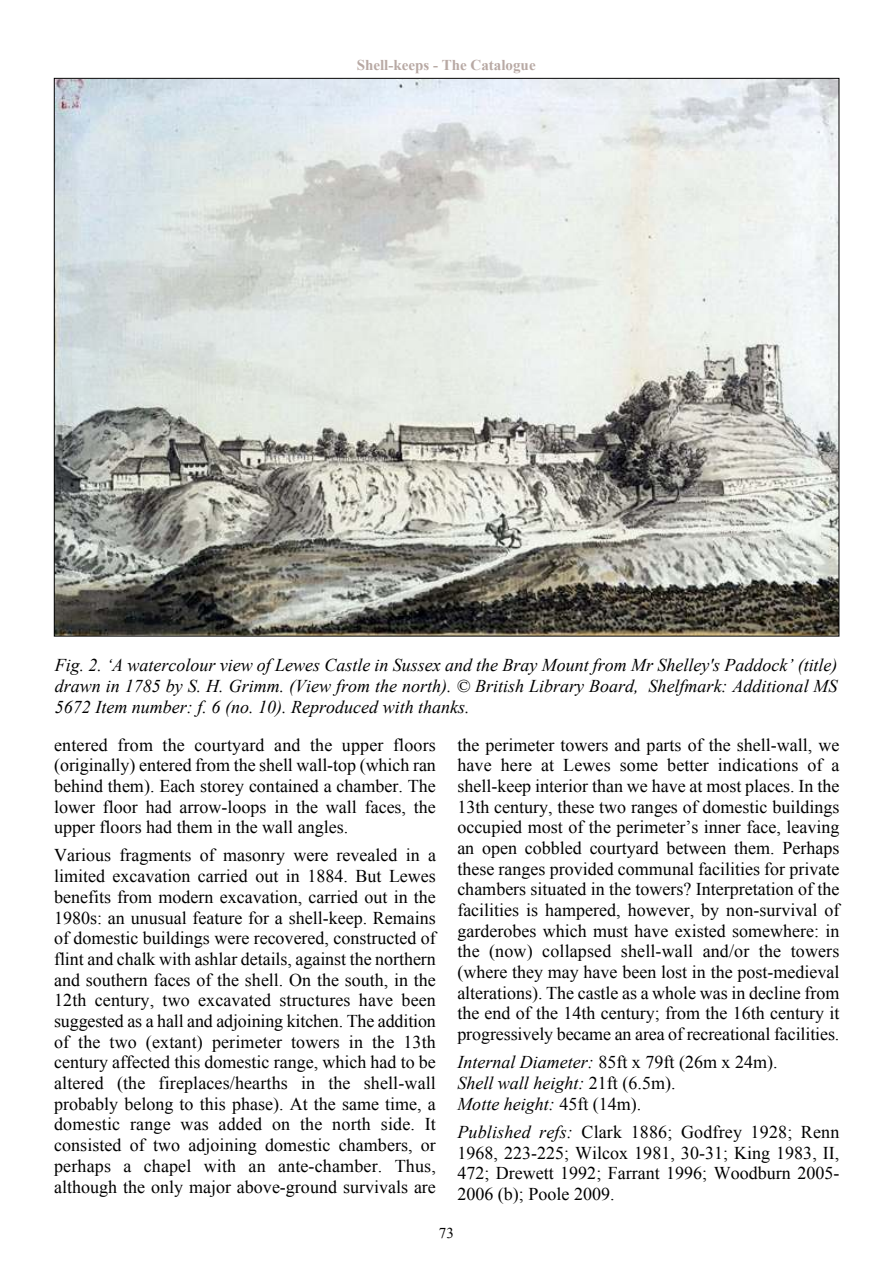
<style>
.page{position:relative;width:893px;height:1263px;background:#fff}
.page>*{position:absolute;margin:0;border:0;box-sizing:border-box;transform-origin:0 0}
.t1{font:18px/20.6px "Times New Roman";color:#000;text-align:justify}
.t2{font:italic 18px/20.6px "Times New Roman";color:#000}
.t3{font:700 15px "Times New Roman";color:#b8a9a4}
.t4{font:15px "Times New Roman";color:#000}
.s1{font-style:normal}
.s2{font-style:italic}
</style>
<div class="page">
<img style="left:56px;top:80px;width:781px;height:555px">
<p class="t3" style="left:357px;top:60px;width:180px">Shell-keeps - The Catalogue</p>
<p class="t2" style="left:55px;top:657px;width:784px;text-align:justify">Fig. 2. ‘A watercolour view of Lewes Castle in Sussex and the Bray Mount from Mr Shelley's Paddock’ (title) drawn in 1785 by S. H. Grimm. (View from the north). © British Library Board, Shelfmark: Additional MS 5672 Item number: f. 6 (no. 10). Reproduced with thanks.</p>
<p class="t1" style="left:54px;top:736px;width:383px">entered from the courtyard and the upper floors (originally) entered from the shell wall-top (which ran behind them). Each storey contained a chamber. The lower floor had arrow-loops in the wall faces, the upper floors had them in the wall angles.</p>
<p class="t1" style="left:54px;top:847px;width:383px">Various fragments of masonry were revealed in a limited excavation carried out in 1884. But Lewes benefits from modern excavation, carried out in the 1980s: an unusual feature for a shell-keep. Remains of domestic buildings were recovered, constructed of flint and chalk with ashlar details, against the northern and southern faces of the shell. On the south, in the 12th century, two excavated structures have been suggested as a hall and adjoining kitchen. The addition of the two (extant) perimeter towers in the 13th century affected this domestic range, which had to be altered (the fireplaces/hearths in the shell-wall probably belong to this phase). At the same time, a domestic range was added on the north side. It consisted of two adjoining domestic chambers, or perhaps a chapel with an ante-chamber. Thus, although the only major above-ground survivals are</p>
<p class="t1" style="left:457px;top:736px;width:384px">the perimeter towers and parts of the shell-wall, we have here at Lewes some better indications of a shell-keep interior than we have at most places. In the 13th century, these two ranges of domestic buildings occupied most of the perimeter’s inner face, leaving an open cobbled courtyard between them. Perhaps these ranges provided communal facilities for private chambers situated in the towers? Interpretation of the facilities is hampered, however, by non-survival of garderobes which must have existed somewhere: in the (now) collapsed shell-wall and/or the towers (where they may have been lost in the post-medieval alterations). The castle as a whole was in decline from the end of the 14th century; from the 16th century it progressively became an area of recreational facilities.</p>
<p class="t2" style="left:457px;top:1054px;width:322px">Internal Diameter: <span class="s1">85ft x 79ft (26m x 24m).<br></span>Shell wall height: <span class="s1">21ft (6.5m).<br></span>Motte height: <span class="s1">45ft (14m).</span></p>
<p class="t1" style="left:457px;top:1123px;width:384px"><span class="s2">Published refs:</span> Clark 1886; Godfrey 1928; Renn 1968, 223-225; Wilcox 1981, 30-31; King 1983, II, 472; Drewett 1992; Farrant 1996; Woodburn 2005- 2006 (b); Poole 2009.</p>
<p class="t4" style="left:439px;top:1227px;width:17px">73</p>
</div>
